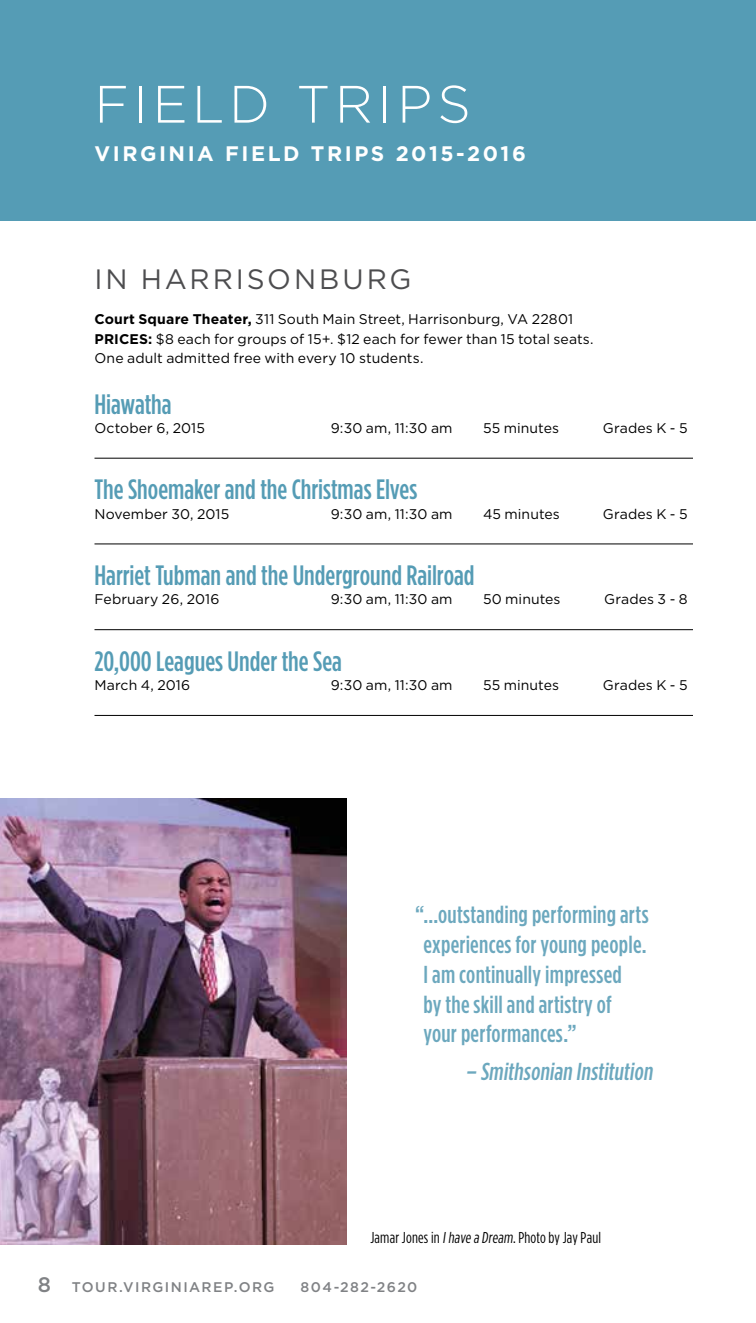
<style>
.page{position:relative;width:756px;height:1323px;background:#fff}
.page>*{position:absolute;margin:0;border:0;box-sizing:border-box;transform-origin:0 0}
.t1{font:300 52.5px "Gotham";letter-spacing:.09em;color:#fff}
.t2{font:500 28px "Gotham Condensed";color:#559cb5}
.t3{font:28px "Gotham";letter-spacing:.1em;color:#4d4d4f}
.t4{font:500 24.5px/29.8px "Gotham Condensed";letter-spacing:.01em;color:#6ca8be}
.t5{font:700 21px "Gotham";letter-spacing:.12em;color:#fff}
.t6{font:15.75px "Gotham Condensed";letter-spacing:.015em;color:#000}
.t7{font:14px/19.2px "Gotham";letter-spacing:.01em;color:#000}
.t8{font:500 14px "Gotham";letter-spacing:.105em;color:#808285}
.s1{font-weight:700}
.s2{font-size:21px}
</style>
<div class="page">
<img style="left:0;top:798px;width:346px;height:446px">
<div style="left:0;top:0;width:756px;height:220px;background:#559cb5"></div>
<hr style="left:94px;top:458px;width:599px;height:1px;background:#000">
<hr style="left:94px;top:544px;width:599px;height:1px;background:#000">
<hr style="left:94px;top:629px;width:599px;height:1px;background:#000">
<hr style="left:94px;top:715px;width:599px;height:1px;background:#000">
<h1 class="t1" style="left:94px;top:75px;width:378px">FIELD TRIPS</h1>
<h3 class="t5" style="left:94px;top:142px;width:433px">VIRGINIA FIELD TRIPS 2015-2016</h3>
<h2 class="t3" style="left:94px;top:264px;width:318px">IN HARRISONBURG</h2>
<p class="t7" style="left:94px;top:309px;width:501px"><span class="s1">Court Square Theater,</span> 311 South Main Street, Harrisonburg, VA 22801<br><span class="s1">PRICES:</span> $8 each for groups of 15+. $12 each for fewer than 15 total seats.<br>One adult admitted free with every 10 students.</p>
<h2 class="t2" style="left:94px;top:388px;width:79px">Hiawatha</h2>
<p class="t7" style="left:94px;top:418px;width:112px">October 6, 2015</p>
<p class="t7" style="left:331px;top:418px;width:123px">9:30 am, 11:30 am</p>
<p class="t7" style="left:483px;top:418px;width:78px">55 minutes</p>
<p class="t7" style="left:603px;top:418px;width:86px">Grades K - 5</p>
<h2 class="t2" style="left:94px;top:474px;width:324px">The Shoemaker and the Christmas Elves</h2>
<p class="t7" style="left:94px;top:504px;width:136px">November 30, 2015</p>
<p class="t7" style="left:331px;top:504px;width:123px">9:30 am, 11:30 am</p>
<p class="t7" style="left:483px;top:504px;width:78px">45 minutes</p>
<p class="t7" style="left:603px;top:504px;width:86px">Grades K - 5</p>
<h2 class="t2" style="left:94px;top:560px;width:382px">Harriet Tubman and the Underground Railroad</h2>
<p class="t7" style="left:94px;top:589px;width:127px">February 26, 2016</p>
<p class="t7" style="left:331px;top:589px;width:123px">9:30 am, 11:30 am</p>
<p class="t7" style="left:483px;top:589px;width:79px">50 minutes</p>
<p class="t7" style="left:604px;top:589px;width:85px">Grades 3 - 8</p>
<h2 class="t2" style="left:94px;top:646px;width:249px">20,000 Leagues Under the Sea</h2>
<p class="t7" style="left:94px;top:675px;width:97px">March 4, 2016</p>
<p class="t7" style="left:331px;top:675px;width:123px">9:30 am, 11:30 am</p>
<p class="t7" style="left:483px;top:675px;width:78px">55 minutes</p>
<p class="t7" style="left:603px;top:675px;width:86px">Grades K - 5</p>
<h3 class="t4" style="left:424px;top:899px;width:227px;text-indent:-8px">“...outstanding performing arts experiences for young people.<br>I am continually impressed<br>by the skill and artistry of your performances.”</h3>
<h3 class="t4" style="left:466px;top:1056px;width:192px">– Smithsonian Institution</h3>
<p class="t6" style="left:370px;top:1229px;width:232px">Jamar Jones in Ihave a Dream. Photo by Jay Paul</p>
<p class="t8" style="left:38px;top:1279px;width:238px"><span class="s2">8</span> TOUR.VIRGINIAREP.ORG</p>
<p class="t8" style="left:301px;top:1279px;width:118px">804-282-2620</p>
</div>
